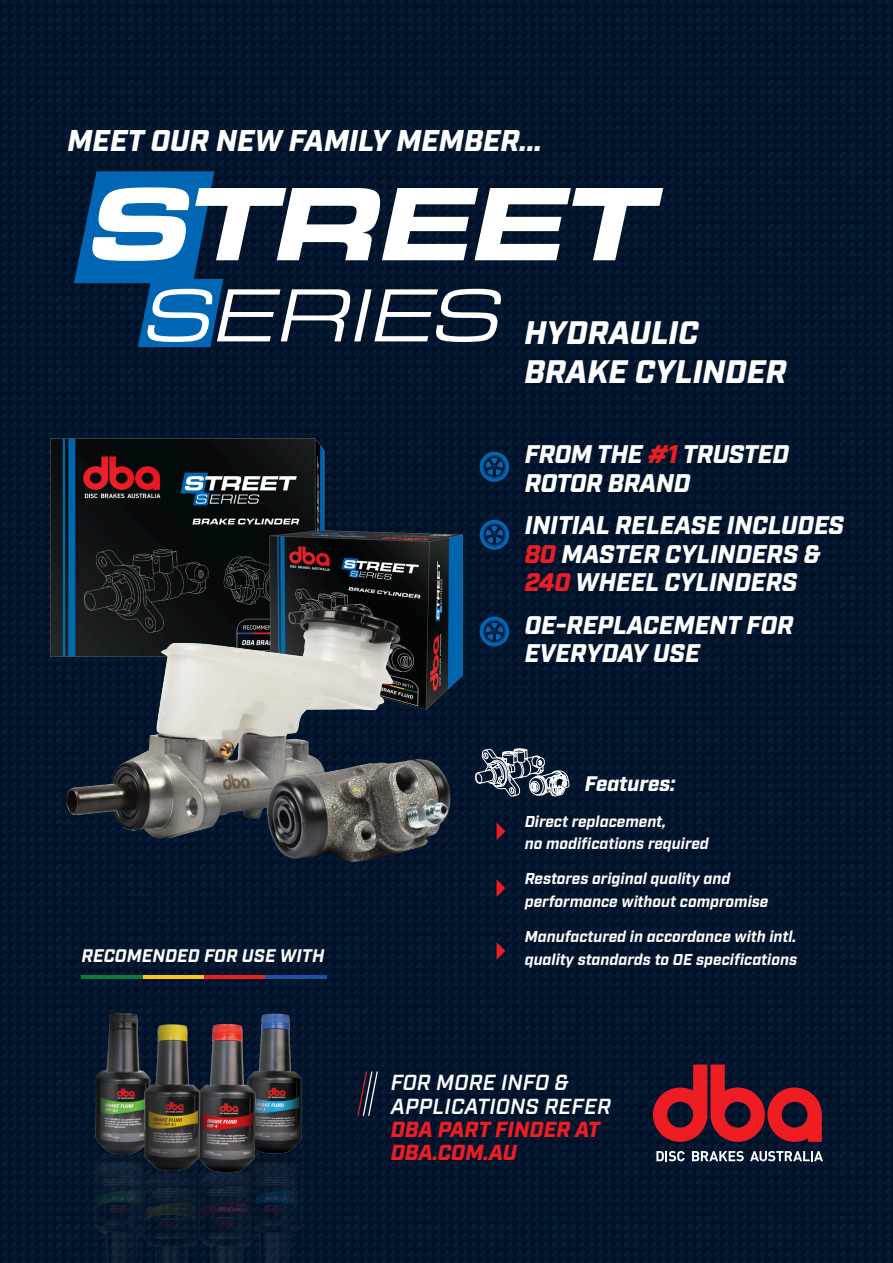
<style>
.page{position:relative;width:893px;height:1263px;background:#fff}
.page>*{position:absolute;margin:0;border:0;box-sizing:border-box;transform-origin:0 0}
.t1{font:italic 900 32.55px/39px "Industry";color:#fff}
.t2{font:italic 900 30px "Industry";color:#fff}
.t3{font:italic 900 25.5px/28.5px "Industry";letter-spacing:-.005em;color:#fff}
.t4{font:italic 600 21.75px/23.1px "Industry";letter-spacing:.01em;color:#fff}
.t5{font:italic 900 21px "Industry";letter-spacing:-.005em;color:#fff}
.t6{font:italic 700 18.15px "Industry";color:#fff}
.t7{font:italic 700 15.75px/22.5px "Industry";color:#fff}
.s1{color:#ee1d23}
.s2{font-weight:700}
.s3{font-weight:900;color:#ee1d23}
</style>
<div class="page">
<img style="left:0;top:0;width:893px;height:1263px">
<svg style="left:656px;top:1151px;width:29px;height:10px"></svg>
<svg style="left:692px;top:1151px;width:52px;height:10px"></svg>
<svg style="left:750px;top:1151px;width:73px;height:10px"></svg>
<svg style="left:653px;top:1064px;width:169px;height:78px;background:#751827"></svg>
<svg style="left:74px;top:171px;width:589px;height:176px"></svg>
<img style="left:30px;top:418px;width:445px;height:307px">
<svg style="left:480px;top:452px;width:29px;height:30px"></svg>
<svg style="left:480px;top:520px;width:29px;height:30px"></svg>
<svg style="left:480px;top:616px;width:29px;height:30px"></svg>
<svg style="left:355px;top:1071px;width:25px;height:45px"></svg>
<hr style="left:265px;top:975px;width:61px;height:3px;background:#1a53a3">
<hr style="left:204px;top:975px;width:61px;height:3px;background:#ee1d23">
<hr style="left:143px;top:975px;width:61px;height:3px;background:#fec518">
<hr style="left:82px;top:975px;width:61px;height:3px;background:#0c7a3d">
<img style="left:54px;top:557px;width:366px;height:299px">
<img style="left:271px;top:1162px;width:46px;height:101px">
<img style="left:81px;top:1158px;width:46px;height:105px">
<img style="left:217px;top:1180px;width:54px;height:83px">
<img style="left:127px;top:1180px;width:90px;height:83px">
<img style="left:233px;top:1008px;width:84px;height:154px">
<img style="left:81px;top:1010px;width:82px;height:148px">
<img style="left:217px;top:1018px;width:54px;height:162px">
<img style="left:127px;top:1016px;width:90px;height:164px">
<img style="left:261px;top:750px;width:195px;height:120px">
<svg style="left:475px;top:729px;width:95px;height:111px;background:#263449"></svg>
<svg style="left:497px;top:942px;width:8px;height:18px"></svg>
<svg style="left:497px;top:879px;width:8px;height:18px"></svg>
<p class="t2" style="left:68px;top:122px;width:476px">MEET OUR NEW FAMILY MEMBER...</p>
<p class="t1" style="left:524px;top:315px;width:264px">HYDRAULIC<br>BRAKE CYLINDER</p>
<p class="t6" style="left:82px;top:944px;width:244px">RECOMENDED FOR USE WITH</p>
<p class="t3" style="left:525px;top:441px;width:266px">FROM THE <span class="s1">#1</span> TRUSTED<br>ROTOR BRAND</p>
<p class="t3" style="left:525px;top:512px;width:321px">INITIAL RELEASE INCLUDES<br><span class="s1">80</span> MASTER CYLINDERS &amp;<br><span class="s1">240</span> WHEEL CYLINDERS</p>
<p class="t3" style="left:525px;top:612px;width:270px">OE-REPLACEMENT FOR<br>EVERYDAY USE</p>
<p class="t5" style="left:585px;top:771px;width:92px">Features<span class="s2">:</span></p>
<p class="t7" style="left:525px;top:811px;width:186px">Direct replacement,<br>no modifications required</p>
<p class="t7" style="left:525px;top:868px;width:245px">Restores original quality and performance without compromise</p>
<p class="t7" style="left:525px;top:926px;width:274px">Manufactured in accordance with intl. quality standards to OE specifications</p>
<p class="t4" style="left:391px;top:1072px;width:222px">FOR MORE INFO &amp;<br>APPLICATIONS REFER<br><span class="s3">DBA PART FINDER AT<br>DBA.COM.AU</span></p>
</div>
